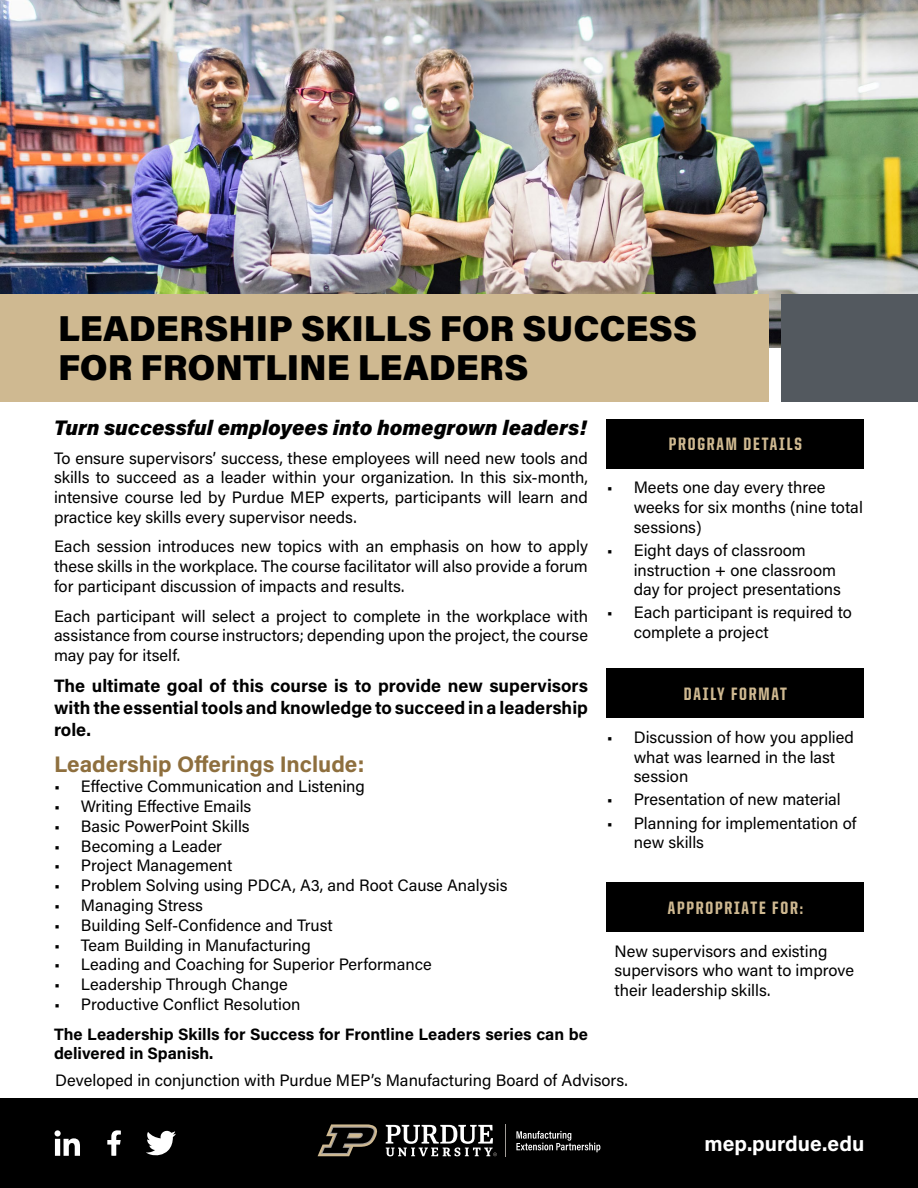
<style>
.page{position:relative;width:918px;height:1188px;background:#fff}
.page>*{position:absolute;margin:0;border:0;box-sizing:border-box;transform-origin:0 0}
.t1{font:900 36px/39px "Acumin Pro";color:#000}
.t2{font:700 22.5px "Acumin Pro";color:#8e6f3e}
.t3{font:italic 900 21px "Acumin Pro";color:#000}
.t4{font:700 21px "Acumin Pro";color:#fff}
.t5{font:700 18px/21.6px "Acumin Pro";color:#000;text-align:justify}
.t6{font:800 18px "United Sans Cond";letter-spacing:.1em;color:#cfb991}
.t7{font:16.5px/19.8px "Acumin Pro";color:#000}
.t8{font:700 16.5px/19.8px "Acumin Pro";color:#000}
</style>
<div class="page">
<div style="left:0;top:1098px;width:918px;height:90px;background:#000"></div>
<svg style="left:107px;top:1130px;width:14px;height:26px"></svg>
<svg style="left:146px;top:1131px;width:30px;height:25px"></svg>
<svg style="left:55px;top:1130px;width:25px;height:26px"></svg>
<img style="left:0;top:0;width:918px;height:348px">
<div style="left:607px;top:419px;width:257px;height:49px;background:#000"></div>
<div style="left:607px;top:669px;width:257px;height:49px;background:#000"></div>
<div style="left:607px;top:882px;width:257px;height:50px;background:#000"></div>
<div style="left:782px;top:294px;width:136px;height:108px;background:#53595f"></div>
<div style="left:0;top:294px;width:769px;height:108px;background:#cfb991"></div>
<svg style="left:516px;top:1131px;width:84px;height:21px"></svg>
<svg style="left:318px;top:1124px;width:60px;height:32px"></svg>
<hr style="left:505px;top:1124px;width:1px;height:32px;background:#a19c97">
<svg style="left:386px;top:1125px;width:111px;height:31px"></svg>
<h1 class="t1" style="left:58px;top:308px;width:641px">LEADERSHIP SKILLS FOR SUCCESS<br>FOR FRONTLINE LEADERS</h1>
<p class="t3" style="left:54px;top:413px;width:534px">Turn successful employees into homegrown leaders!</p>
<p class="t7" style="left:54px;top:447px;width:535px;text-align:justify">To ensure supervisors’ success, these employees will need new tools and skills to succeed as a leader within your organization. In this six-month, intensive course led by Purdue MEP experts, participants will learn and practice key skills every supervisor needs.</p>
<p class="t7" style="left:54px;top:536px;width:536px;text-align:justify">Each session introduces new topics with an emphasis on how to apply these skills in the workplace. The course facilitator will also provide a forum for participant discussion of impacts and results.</p>
<p class="t7" style="left:54px;top:605px;width:536px;text-align:justify">Each participant will select a project to complete in the workplace with assistance from course instructors; depending upon the project, the course may pay for itself.</p>
<p class="t5" style="left:54px;top:675px;width:536px">The ultimate goal of this course is to provide new supervisors with the essential tools and knowledge to succeed in a leadership role.</p>
<h2 class="t2" style="left:54px;top:749px;width:312px">Leadership Offerings Include:</h2>
<p class="t7" style="left:54px;top:776px;width:312px">• Effective Communication and Listening</p>
<p class="t7" style="left:54px;top:796px;width:199px">• Writing Effective Emails</p>
<p class="t7" style="left:54px;top:815px;width:197px">• Basic PowerPoint Skills</p>
<p class="t7" style="left:54px;top:835px;width:170px">• Becoming a Leader</p>
<p class="t7" style="left:54px;top:855px;width:180px">• Project Management</p>
<p class="t7" style="left:54px;top:875px;width:455px">• Problem Solving using PDCA, A3, and Root Cause Analysis</p>
<p class="t7" style="left:54px;top:895px;width:151px">• Managing Stress</p>
<p class="t7" style="left:54px;top:914px;width:280px">• Building Self-Confidence and Trust</p>
<p class="t7" style="left:54px;top:934px;width:258px">• Team Building in Manufacturing</p>
<p class="t7" style="left:54px;top:954px;width:379px">• Leading and Coaching for Superior Performance</p>
<p class="t7" style="left:54px;top:974px;width:235px">• Leadership Through Change</p>
<p class="t7" style="left:54px;top:994px;width:248px">• Productive Conflict Resolution</p>
<p class="t8" style="left:54px;top:1023px;width:536px">The Leadership Skills for Success for Frontline Leaders series can be delivered in Spanish.</p>
<p class="t6" style="left:669px;top:435px;width:135px">PROGRAM DETAILS</p>
<p class="t7" style="left:634px;top:477px;width:231px;text-indent:-27px">• Meets one day every three weeks for six months (nine total sessions)</p>
<p class="t7" style="left:634px;top:539px;width:209px;text-indent:-27px">• Eight days of classroom instruction + one classroom day for project presentations</p>
<p class="t7" style="left:634px;top:602px;width:220px;text-indent:-27px">• Each participant is required to complete a project</p>
<p class="t6" style="left:684px;top:685px;width:105px">DAILY FORMAT</p>
<p class="t7" style="left:634px;top:727px;width:222px;text-indent:-27px">• Discussion of how you applied what was learned in the last session</p>
<p class="t7" style="left:607px;top:789px;width:236px">• Presentation of new material</p>
<p class="t7" style="left:634px;top:812px;width:224px;text-indent:-27px">• Planning for implementation of new skills</p>
<p class="t6" style="left:668px;top:898px;width:137px">APPROPRIATE FOR:</p>
<p class="t7" style="left:615px;top:940px;width:241px">New supervisors and existing supervisors who want to improve their leadership skills.</p>
<p class="t7" style="left:55px;top:1070px;width:574px">Developed in conjunction with Purdue MEP’s Manufacturing Board of Advisors.</p>
<p class="t4" style="left:704px;top:1129px;width:161px">mep.purdue.edu</p>
</div>
